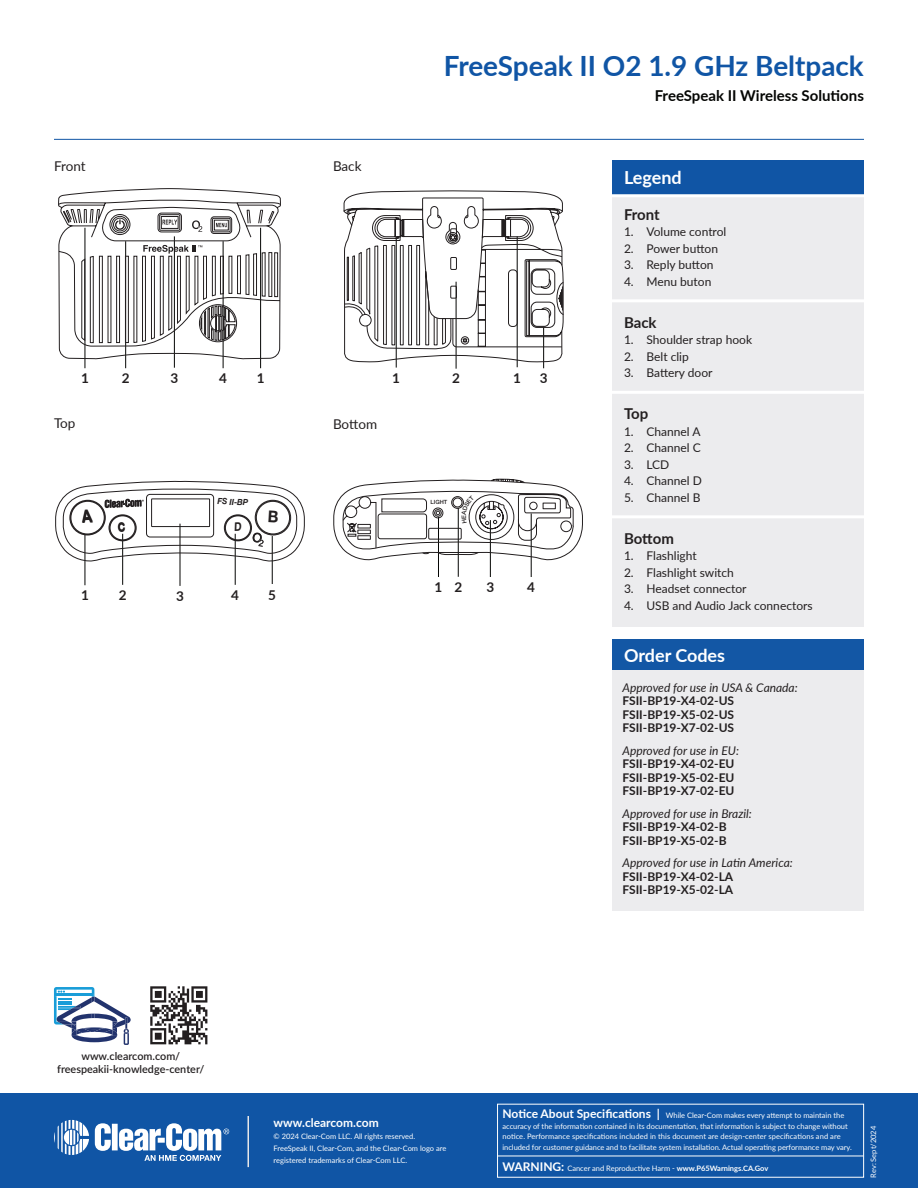
<style>
.page{position:relative;width:918px;height:1188px;background:#fff}
.page>*{position:absolute;margin:0;border:0;box-sizing:border-box;transform-origin:0 0}
.t1{font:700 27.9px "Lato";color:#1055a5}
.t2{font:700 18px "Lato";color:#fff}
.t3{font:700 15px "Lato";color:#040503}
.t4{font:700 15px "Lato";letter-spacing:-.005em;color:#231f20}
.Tech_Specs_Copy{font:700 13.5px "Lato";color:#231f20}
.t5{font:13.5px "Lato";letter-spacing:-.005em;color:#231f20}
.t6{font:12px "Lato";color:#231f20}
.t7{font:700 12px "Lato";color:#231f20}
.t8{font:italic 12px "Lato";color:#231f20}
.t9{font:700 12px "Lato";color:#fff}
.t10{font:600 10.8px/12.9px "Lato";color:#231f20;text-align:center}
.t11{font:italic 700 8.55px "Helvetica Neue LT Std";color:#231f20;scale:.92 1}
.t12{font:7.5px/10.5px "Lato";color:#fff}
.t13{font:500 5.7px "Helvetica Neue LT Std";color:#231f20}
.s1{font-weight:700;font-size:12px}
.s2{font-weight:700}
</style>
<div class="page">
<hr style="left:54px;top:139px;width:810px;height:1px;background:#1055a5">
<div style="left:0;top:1094px;width:918px;height:94px;background:#1055a5"></div>
<svg style="left:54px;top:1120px;width:175px;height:41px"></svg>
<hr style="left:248px;top:1116px;width:1px;height:51px;background:#e6e7e9">
<hr style="left:497px;top:1156px;width:366px;height:1px;background:#fff">
<hr style="left:84px;top:534px;width:1px;height:51px;background:#040503">
<hr style="left:122px;top:534px;width:1px;height:51px;background:#040503">
<hr style="left:180px;top:524px;width:1px;height:62px;background:#040503">
<hr style="left:235px;top:534px;width:1px;height:51px;background:#040503">
<hr style="left:84px;top:228px;width:1px;height:140px;background:#040503">
<hr style="left:125px;top:241px;width:1px;height:127px;background:#040503">
<hr style="left:174px;top:236px;width:1px;height:132px;background:#040503">
<hr style="left:223px;top:241px;width:1px;height:127px;background:#040503">
<hr style="left:260px;top:228px;width:1px;height:140px;background:#040503">
<hr style="left:272px;top:536px;width:1px;height:48px;background:#040503">
<div style="left:612px;top:160px;width:252px;height:36px;background:#1055a5"></div>
<div style="left:612px;top:196px;width:252px;height:430px;background:#ececee"></div>
<hr style="left:612px;top:194px;width:252px;height:3px;background:#fff">
<hr style="left:610px;top:299px;width:262px;height:3px;background:#fff">
<hr style="left:610px;top:391px;width:262px;height:3px;background:#fff">
<hr style="left:610px;top:515px;width:262px;height:3px;background:#fff">
<div style="left:612px;top:640px;width:252px;height:30px;background:#1357a5"></div>
<div style="left:612px;top:670px;width:252px;height:241px;background:#ececee"></div>
<svg style="left:54px;top:987px;width:77px;height:58px"></svg>
<img style="left:150px;top:986px;width:58px;height:59px">
<hr style="left:438px;top:517px;width:1px;height:60px;background:#040503">
<hr style="left:458px;top:508px;width:1px;height:69px;background:#040503">
<hr style="left:490px;top:520px;width:1px;height:57px;background:#040503">
<hr style="left:531px;top:513px;width:1px;height:64px;background:#040503">
<svg style="left:343px;top:190px;width:221px;height:179px"></svg>
<svg style="left:58px;top:188px;width:223px;height:178px"></svg>
<svg style="left:333px;top:478px;width:250px;height:82px"></svg>
<svg style="left:55px;top:480px;width:250px;height:81px"></svg>
<p class="t5" style="left:54px;top:156px;width:33px">Front</p>
<p class="Tech_Specs_Copy" style="left:81px;top:368px;width:9px">1</p>
<p class="Tech_Specs_Copy" style="left:122px;top:368px;width:9px">2</p>
<p class="Tech_Specs_Copy" style="left:170px;top:368px;width:9px">3</p>
<p class="Tech_Specs_Copy" style="left:219px;top:368px;width:9px">4</p>
<p class="Tech_Specs_Copy" style="left:257px;top:368px;width:9px">1</p>
<p class="t5" style="left:54px;top:413px;width:23px">Top</p>
<p class="t11" style="left:218px;top:496px;width:35px;rotate:2deg">FS II-BP</p>
<p class="Tech_Specs_Copy" style="left:81px;top:585px;width:9px">1</p>
<p class="Tech_Specs_Copy" style="left:119px;top:585px;width:9px">2</p>
<p class="Tech_Specs_Copy" style="left:176px;top:586px;width:9px">3</p>
<p class="Tech_Specs_Copy" style="left:231px;top:585px;width:9px">4</p>
<p class="Tech_Specs_Copy" style="left:268px;top:585px;width:9px">5</p>
<h1 class="t1" style="left:444px;top:46px;width:422px">FreeSpeak II O2 1.9 GHz Beltpack</h1>
<h3 class="t3" style="left:655px;top:85px;width:211px">FreeSpeak II Wireless Solutions</h3>
<p class="t5" style="left:333px;top:157px;width:30px">Back</p>
<p class="t5" style="left:333px;top:414px;width:46px">Bottom</p>
<p class="Tech_Specs_Copy" style="left:392px;top:368px;width:9px">1</p>
<p class="Tech_Specs_Copy" style="left:452px;top:369px;width:9px">2</p>
<p class="Tech_Specs_Copy" style="left:513px;top:368px;width:9px">1</p>
<p class="Tech_Specs_Copy" style="left:540px;top:368px;width:9px">3</p>
<p class="t13" style="left:430px;top:498px;width:18px">LIGHT</p>
<p class="Tech_Specs_Copy" style="left:435px;top:577px;width:9px">1</p>
<p class="Tech_Specs_Copy" style="left:454px;top:577px;width:9px">2</p>
<p class="Tech_Specs_Copy" style="left:486px;top:577px;width:9px">3</p>
<p class="Tech_Specs_Copy" style="left:527px;top:577px;width:9px">4</p>
<p class="t2" style="left:624px;top:164px;width:59px">Legend</p>
<p class="t4" style="left:624px;top:203px;width:37px">Front</p>
<p class="t6" style="left:624px;top:223px;width:104px">1. Volume control</p>
<p class="t6" style="left:624px;top:240px;width:96px">2. Power button</p>
<p class="t6" style="left:624px;top:256px;width:91px">3. Reply button</p>
<p class="t6" style="left:624px;top:273px;width:89px">4. Menu buton</p>
<p class="t4" style="left:624px;top:311px;width:34px">Back</p>
<p class="t6" style="left:624px;top:331px;width:130px">1. Shoulder strap hook</p>
<p class="t6" style="left:624px;top:348px;width:66px">2. Belt clip</p>
<p class="t6" style="left:624px;top:364px;width:90px">3. Battery door</p>
<p class="t4" style="left:624px;top:403px;width:26px">Top</p>
<p class="t6" style="left:624px;top:423px;width:78px">1. Channel A</p>
<p class="t6" style="left:624px;top:439px;width:78px">2. Channel C</p>
<p class="t6" style="left:624px;top:456px;width:47px">3. LCD</p>
<p class="t6" style="left:624px;top:472px;width:79px">4. Channel D</p>
<p class="t6" style="left:624px;top:489px;width:78px">5. Channel B</p>
<p class="t4" style="left:624px;top:527px;width:51px">Bottom</p>
<p class="t6" style="left:624px;top:547px;width:74px">1. Flashlight</p>
<p class="t6" style="left:624px;top:564px;width:111px">2. Flashlight switch</p>
<p class="t6" style="left:624px;top:580px;width:124px">3. Headset connector</p>
<p class="t6" style="left:624px;top:597px;width:190px">4. USB and Audio Jack connectors</p>
<p class="t2" style="left:624px;top:642px;width:103px">Order Codes</p>
<p class="t8" style="left:622px;top:679px;width:177px">Approved for use in USA &amp; Canada:</p>
<p class="t7" style="left:622px;top:692px;width:113px">FSII-BP19-X4-02-US</p>
<p class="t7" style="left:622px;top:706px;width:113px">FSII-BP19-X5-02-US</p>
<p class="t7" style="left:622px;top:719px;width:113px">FSII-BP19-X7-02-US</p>
<p class="t8" style="left:622px;top:742px;width:118px">Approved for use in EU:</p>
<p class="t7" style="left:622px;top:755px;width:113px">FSII-BP19-X4-02-EU</p>
<p class="t7" style="left:622px;top:769px;width:113px">FSII-BP19-X5-02-EU</p>
<p class="t7" style="left:622px;top:782px;width:113px">FSII-BP19-X7-02-EU</p>
<p class="t8" style="left:622px;top:805px;width:131px">Approved for use in Brazil:</p>
<p class="t7" style="left:622px;top:818px;width:106px">FSII-BP19-X4-02-B</p>
<p class="t7" style="left:622px;top:832px;width:106px">FSII-BP19-X5-02-B</p>
<p class="t8" style="left:622px;top:854px;width:172px">Approved for use in Latin America:</p>
<p class="t7" style="left:622px;top:868px;width:112px">FSII-BP19-X4-02-LA</p>
<p class="t7" style="left:622px;top:881px;width:112px">FSII-BP19-X5-02-LA</p>
<p class="t10" style="left:57px;top:1049px;width:149px">www.clearcom.com/ freespeakii-knowledge-center/</p>
<p class="t9" style="left:274px;top:1114px;width:107px">www.clearcom.com</p>
<p class="t12" style="left:274px;top:1131px;width:143px">© 2024 Clear-Com LLC. All rights reserved.</p>
<p class="t12" style="left:274px;top:1142px;width:174px;line-height:12px">FreeSpeak II, Clear-Com, and the Clear-Com logo are registered trademarks of Clear-Com LLC.</p>
<p class="t12" style="left:502px;top:1110px;width:351px"><span class="s1">Notice About Specifications |</span> While Clear-Com makes every attempt to maintain the accuracy of the information contained in its documentation, that information is subject to change without notice. Performance specifications included in this document are design-center specifications and are included for customer guidance and to facilitate system installation. Actual operating performance may vary.</p>
<p class="t12" style="left:502px;top:1163px;width:267px"><span class="s1">WARNING:</span> Cancer and Reproductive Harm - <span class="s2">www.P65Warnings.CA.Gov</span></p>
<p class="t12" style="left:868px;top:1178px;width:53px;rotate:-90deg">Rev: Sept/2024</p>
</div>
